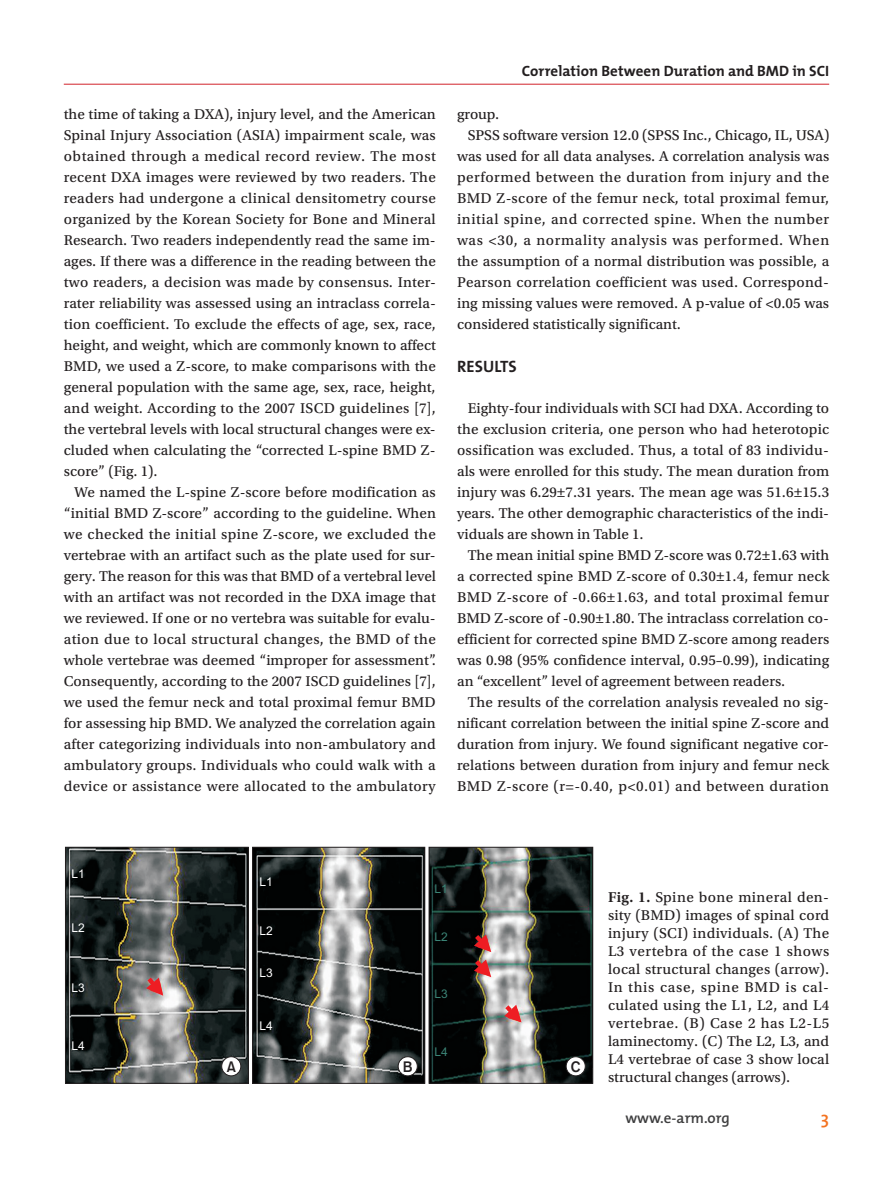
<style>
.page{position:relative;width:893px;height:1191px;background:#fff}
.page>*{position:absolute;margin:0;border:0;box-sizing:border-box;transform-origin:0 0}
.t1{font:600 18px "The Mix";color:#f47321}
.t2{font:700 16.5px "The Mix";color:#231f20}
.t3{font:15px/21px "Utopia Std Capt";letter-spacing:.005em;color:#231f20;text-align:justify}
.t4{font:15px "Utopia Std Capt";letter-spacing:.035em;color:#231f20}
.t5{font:15px "Utopia Std Capt";letter-spacing:.03em;color:#231f20}
.t6{font:15px "Utopia Std Capt";letter-spacing:.04em;color:#231f20}
.t7{font:700 15px "The Mix";color:#231f20}
.t8{font:600 15px "The Mix";color:#3e3e3f}
.t9{font:15px "Gothic 725 BT Bold A";color:#231f20}
.t10{font:12px "Arial";color:#fff}
.t11{font:12px "Arial";color:#3b8476}
.s1{font-family:"Utopia Std";font-weight:600}
</style>
<div class="page">
<hr style="left:64px;top:84px;width:765px;height:1px;background:#d1232a">
<svg style="left:65px;top:846px;width:528px;height:237px;background:#454947"></svg>
<svg style="left:143px;top:973px;width:20px;height:22px"></svg>
<svg style="left:471px;top:930px;width:20px;height:47px"></svg>
<div style="left:222px;top:1056px;width:19px;height:19px;background:#fff;border-radius:50%"></div>
<div style="left:221px;top:1056px;width:20px;height:20px;border:1px solid #231f20;border-radius:50%"></div>
<div style="left:398px;top:1056px;width:19px;height:19px;background:#fff;border-radius:50%"></div>
<div style="left:398px;top:1056px;width:20px;height:20px;border:1px solid #231f20;border-radius:50%"></div>
<div style="left:566px;top:1056px;width:19px;height:19px;background:#fff;border-radius:50%"></div>
<div style="left:566px;top:1056px;width:19px;height:20px;border:1px solid #231f20;border-radius:50%"></div>
<svg style="left:501px;top:1000px;width:20px;height:22px"></svg>
<p class="t3" style="left:64px;top:104px;width:374px">the time of taking a DXA), injury level, and the American Spinal Injury Association (ASIA) impairment scale, was obtained through a medical record review. The most recent DXA images were reviewed by two readers. The readers had undergone a clinical densitometry course organized by the Korean Society for Bone and Mineral Research. Two readers independently read the same im&shy;ages. If there was a difference in the reading between the two readers, a decision was made by consensus. Inter&shy;rater reliability was assessed using an intraclass correla&shy;tion coefficient. To exclude the effects of age, sex, race, height, and weight, which are commonly known to affect BMD, we used a Z-score, to make comparisons with the general population with the same age, sex, race, height, and weight. According to the 2007 ISCD guidelines [7], the vertebral levels with local structural changes were ex&shy;cluded when calculating the “corrected L-spine BMD Z&shy;score” (Fig. 1).</p>
<p class="t3" style="left:64px;top:482px;width:374px;text-indent:11px">We named the L-spine Z-score before modification as “initial BMD Z-score” according to the guideline. When we checked the initial spine Z-score, we excluded the vertebrae with an artifact such as the plate used for sur&shy;gery. The reason for this was that BMD of a vertebral level with an artifact was not recorded in the DXA image that we reviewed. If one or no vertebra was suitable for evalu&shy;ation due to local structural changes, the BMD of the whole vertebrae was deemed “improper for assessment”.<br>Consequently, according to the 2007 ISCD guidelines [7], we used the femur neck and total proximal femur BMD for assessing hip BMD. We analyzed the correlation again after categorizing individuals into non-ambulatory and ambulatory groups. Individuals who could walk with a device or assistance were allocated to the ambulatory</p>
<p class="t7" style="left:522px;top:59px;width:309px">Correlation Between Duration and BMD in SCI</p>
<p class="t3" style="left:457px;top:104px;width:44px">group.</p>
<p class="t3" style="left:468px;top:125px;width:363px">SPSS software version 12.0 (SPSS Inc., Chicago, IL, USA)</p>
<p class="t3" style="left:457px;top:146px;width:374px">was used for all data analyses. A correlation analysis was</p>
<p class="t5" style="left:457px;top:169px;width:374px">performed between the duration from injury and the</p>
<p class="t3" style="left:457px;top:188px;width:374px">BMD Z-score of the femur neck, total proximal femur,</p>
<p class="t4" style="left:457px;top:211px;width:374px">initial spine, and corrected spine. When the number</p>
<p class="t6" style="left:457px;top:232px;width:374px">was &lt;30, a normality analysis was performed. When</p>
<p class="t3" style="left:457px;top:251px;width:374px">the assumption of a normal distribution was possible, a</p>
<p class="t3" style="left:457px;top:272px;width:373px">Pearson correlation coefficient was used. Correspond-</p>
<p class="t3" style="left:457px;top:293px;width:374px">ing missing values were removed. A p-value of &lt;0.05 was</p>
<p class="t3" style="left:457px;top:314px;width:225px">considered statistically significant.</p>
<p class="t2" style="left:457px;top:353px;width:61px">RESULTS</p>
<p class="t3" style="left:457px;top:398px;width:374px;text-indent:11px">Eighty-four individuals with SCI had DXA. According to the exclusion criteria, one person who had heterotopic ossification was excluded. Thus, a total of 83 individu&shy;als were enrolled for this study. The mean duration from injury was 6.29±7.31 years. The mean age was 51.6±15.3 years. The other demographic characteristics of the indi&shy;viduals are shown in Table 1.</p>
<p class="t3" style="left:457px;top:545px;width:374px;text-indent:11px">The mean initial spine BMD Z-score was 0.72±1.63 with a corrected spine BMD Z-score of 0.30±1.4, femur neck BMD Z-score of -0.66±1.63, and total proximal femur BMD Z-score of -0.90±1.80. The intraclass correlation co&shy;efficient for corrected spine BMD Z-score among readers was 0.98 (95% confidence interval, 0.95–0.99), indicating an “excellent” level of agreement between readers.</p>
<p class="t3" style="left:457px;top:692px;width:374px;text-indent:11px">The results of the correlation analysis revealed no sig&shy;nificant correlation between the initial spine Z-score and duration from injury. We found significant negative cor&shy;relations between duration from injury and femur neck BMD Z-score (r=-0.40, p&lt;0.01) and between duration</p>
<p class="t10" style="left:72px;top:866px;width:15px">L1</p>
<p class="t10" style="left:72px;top:920px;width:15px">L2</p>
<p class="t10" style="left:72px;top:980px;width:15px">L3</p>
<p class="t10" style="left:72px;top:1039px;width:15px">L4</p>
<p class="t10" style="left:259px;top:875px;width:15px">L1</p>
<p class="t10" style="left:259px;top:923px;width:15px">L2</p>
<p class="t10" style="left:259px;top:965px;width:15px">L3</p>
<p class="t10" style="left:259px;top:1018px;width:15px">L4</p>
<p class="t11" style="left:435px;top:881px;width:15px">L1</p>
<p class="t11" style="left:435px;top:929px;width:15px">L2</p>
<p class="t11" style="left:435px;top:986px;width:15px">L3</p>
<p class="t11" style="left:435px;top:1045px;width:15px">L4</p>
<p class="t9" style="left:227px;top:1057px;width:11px">A</p>
<p class="t9" style="left:403px;top:1057px;width:11px">B</p>
<p class="t9" style="left:571px;top:1057px;width:11px">C</p>
<p class="t3" style="left:608px;top:888px;width:223px;line-height:18px"><span class="s1">Fig. 1.</span> Spine bone mineral den&shy;sity (BMD) images of spinal cord injury (SCI) individuals. (A) The L3 vertebra of the case 1 shows local structural changes (arrow).<br>In this case, spine BMD is cal&shy;culated using the L1, L2, and L4 vertebrae. (B) Case 2 has L2-L5 laminectomy. (C) The L2, L3, and L4 vertebrae of case 3 show local structural changes (arrows).</p>
<p class="t8" style="left:625px;top:1105px;width:106px">www.e-arm.org</p>
<p class="t1" style="left:821px;top:1102px;width:10px">3</p>
</div>
